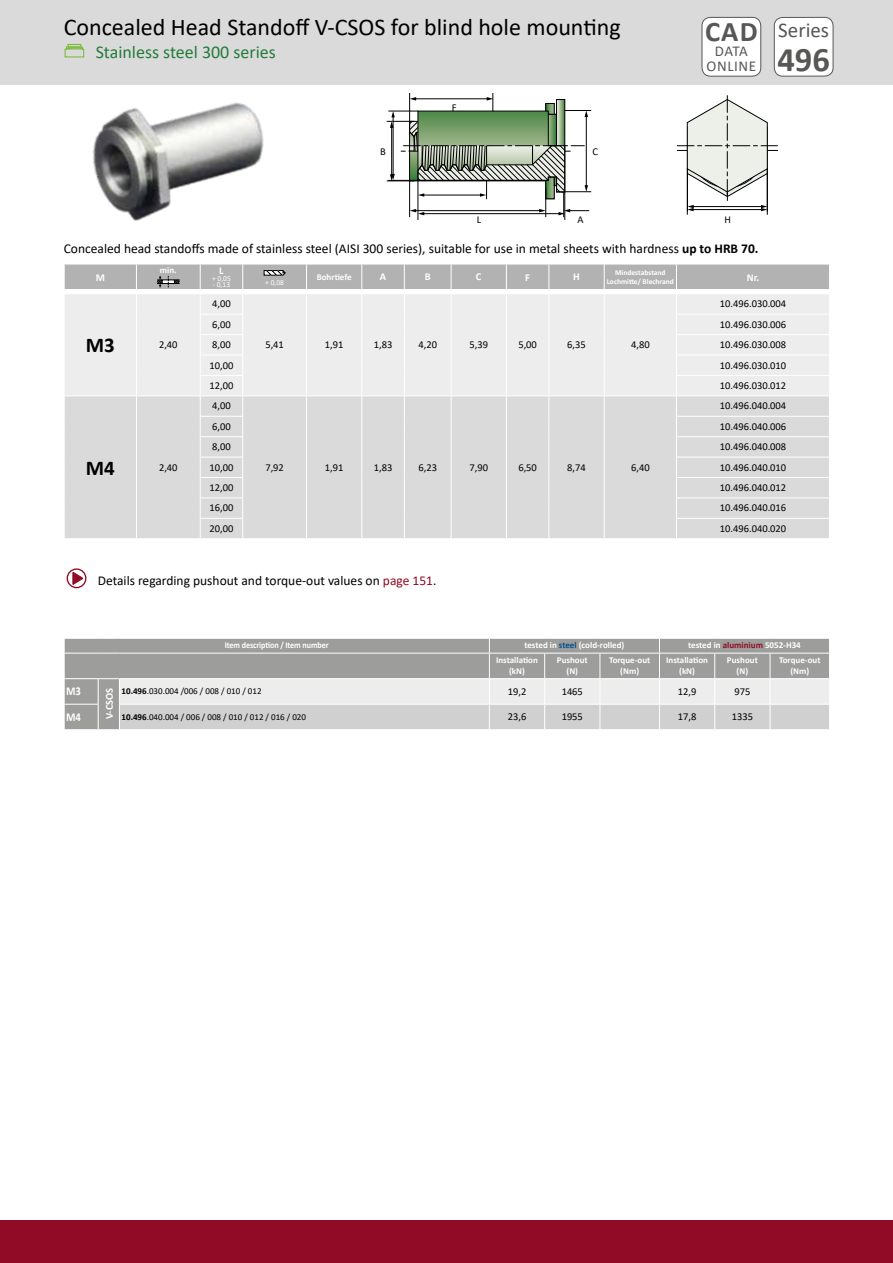
<style>
.page{position:relative;width:893px;height:1263px;background:#fff}
.page>*{position:absolute;margin:0;border:0;box-sizing:border-box;transform-origin:0 0}
.t1{font:700 34.5px "Calibri";color:#575756}
.t2{font:700 28.5px "Calibri";color:#575756}
.t3{font:24px "Calibri";color:#000}
.t4{font:21px "Calibri";color:#575756}
.t5{font:700 21px "Calibri";color:#000}
.t6{font:18px "Calibri";color:#237c39}
.t7{font:15px/15px "Calibri";letter-spacing:.04em;color:#575756;text-align:center}
.t8{font:13.5px "Calibri";color:#000}
.t9{font:700 12px "Calibri";color:#fff;scale:.9 1}
.t10{font:10.5px "Calibri";color:#000}
.t11{font:700 10.5px "Calibri";color:#fff}
.t12{font:700 9px/10.5px "Calibri";color:#fff;text-align:center}
.t13{font:9px "Calibri";color:#000}
.t14{font:700 9px "Calibri";color:#fff;scale:.9 1}
.t15{font:700 7.5px/9px "Calibri";color:#fff;text-align:center}
.t16{font:7.5px "Calibri";color:#fff}
.s1{font-weight:700}
.s2{color:#910b26}
.s3{color:#00528d}
</style>
<div class="page">
<div style="left:0;top:1220px;width:893px;height:43px;background:#910b26"></div>
<div style="left:0;top:0;width:893px;height:85px;background:#dadada"></div>
<img style="left:92px;top:102px;width:172px;height:119px">
<svg style="left:73px;top:572px;width:10px;height:12px"></svg>
<div style="left:67px;top:568px;width:19px;height:20px;border:1px solid #910b26;border-radius:50%"></div>
<svg style="left:387px;top:93px;width:204px;height:127px"></svg>
<hr style="left:687px;top:168px;width:1px;height:47px;background:#000">
<hr style="left:767px;top:168px;width:1px;height:47px;background:#000">
<svg style="left:677px;top:95px;width:101px;height:116px"></svg>
<svg style="left:65px;top:44px;width:19px;height:13px"></svg>
<div style="left:774px;top:17px;width:59px;height:59px;background:#fff;border-radius:9px"></div>
<div style="left:774px;top:17px;width:59px;height:60px;border:1px solid #575756;border-radius:9px"></div>
<div style="left:702px;top:17px;width:59px;height:59px;background:#fff;border-radius:9px"></div>
<div style="left:702px;top:17px;width:59px;height:60px;border:1px solid #575756;border-radius:9px"></div>
<svg style="left:64px;top:264px;width:766px;height:274px;background:#dfdfdf"></svg>
<svg style="left:64px;top:638px;width:766px;height:92px;background:#c2c2c2"></svg>
<h3 class="t3" style="left:64px;top:10px;width:558px">Concealed Head Standoff V-CSOS for blind hole mounting</h3>
<h3 class="t6" style="left:96px;top:40px;width:182px">Stainless steel 300 series</h3>
<p class="t10" style="left:380px;top:144px;width:7px">B</p>
<p class="t10" style="left:452px;top:100px;width:6px">F</p>
<p class="t10" style="left:592px;top:144px;width:7px">C</p>
<h2 class="t2" style="left:705px;top:11px;width:54px">CAD</h2>
<h3 class="t7" style="left:707px;top:43px;width:51px">DATA<br>ONLINE</h3>
<h3 class="t4" style="left:778px;top:16px;width:52px">Series</h3>
<h1 class="t1" style="left:777px;top:35px;width:54px">496</h1>
<p class="t10" style="left:477px;top:212px;width:6px">L</p>
<p class="t10" style="left:577px;top:212px;width:8px">A</p>
<p class="t10" style="left:724px;top:212px;width:8px">H</p>
<p class="t8" style="left:64px;top:239px;width:696px">Concealed head standoffs made of stainless steel (AISI 300 series), suitable for use in metal sheets with hardness <span class="s1">up to HRB 70.</span></p>
<p class="t11" style="left:96px;top:270px;width:11px">M</p>
<p class="t12" style="left:160px;top:265px;width:18px">min.</p>
<p class="t11" style="left:219px;top:263px;width:6px">L</p>
<p class="t16" style="left:212px;top:274px;width:20px">+ 0,05</p>
<p class="t16" style="left:213px;top:280px;width:19px">- 0,13</p>
<p class="t16" style="left:265px;top:277px;width:20px">+ 0,08</p>
<p class="t12" style="left:317px;top:271px;width:36px">Bohrtiefe</p>
<p class="t11" style="left:380px;top:269px;width:8px">A</p>
<p class="t11" style="left:425px;top:269px;width:7px">B</p>
<p class="t11" style="left:476px;top:269px;width:7px">C</p>
<p class="t11" style="left:525px;top:270px;width:6px">F</p>
<p class="t11" style="left:573px;top:269px;width:8px">H</p>
<p class="t15" style="left:607px;top:268px;width:69px">Mindestabstand<br>Lochmitte/ Blechrand</p>
<p class="t11" style="left:747px;top:270px;width:14px">Nr.</p>
<h3 class="t5" style="left:86px;top:330px;width:31px">M3</h3>
<p class="t10" style="left:159px;top:337px;width:20px">2,40</p>
<h3 class="t5" style="left:86px;top:453px;width:31px">M4</h3>
<p class="t10" style="left:159px;top:460px;width:20px">2,40</p>
<p class="t10" style="left:212px;top:296px;width:20px">4,00</p>
<p class="t10" style="left:720px;top:296px;width:68px">10.496.030.004</p>
<p class="t10" style="left:212px;top:317px;width:20px">6,00</p>
<p class="t10" style="left:720px;top:317px;width:68px">10.496.030.006</p>
<p class="t10" style="left:212px;top:337px;width:20px">8,00</p>
<p class="t10" style="left:720px;top:337px;width:68px">10.496.030.008</p>
<p class="t10" style="left:210px;top:358px;width:25px">10,00</p>
<p class="t10" style="left:720px;top:358px;width:68px">10.496.030.010</p>
<p class="t10" style="left:210px;top:378px;width:25px">12,00</p>
<p class="t10" style="left:720px;top:378px;width:68px">10.496.030.012</p>
<p class="t10" style="left:265px;top:337px;width:20px">5,41</p>
<p class="t10" style="left:325px;top:337px;width:20px">1,91</p>
<p class="t10" style="left:374px;top:337px;width:20px">1,83</p>
<p class="t10" style="left:418px;top:337px;width:20px">4,20</p>
<p class="t10" style="left:469px;top:337px;width:20px">5,39</p>
<p class="t10" style="left:518px;top:337px;width:20px">5,00</p>
<p class="t10" style="left:567px;top:337px;width:20px">6,35</p>
<p class="t10" style="left:631px;top:337px;width:20px">4,80</p>
<p class="t10" style="left:212px;top:399px;width:20px">4,00</p>
<p class="t10" style="left:720px;top:399px;width:68px">10.496.040.004</p>
<p class="t10" style="left:212px;top:419px;width:20px">6,00</p>
<p class="t10" style="left:720px;top:419px;width:68px">10.496.040.006</p>
<p class="t10" style="left:212px;top:439px;width:20px">8,00</p>
<p class="t10" style="left:720px;top:439px;width:68px">10.496.040.008</p>
<p class="t10" style="left:210px;top:460px;width:25px">10,00</p>
<p class="t10" style="left:720px;top:460px;width:68px">10.496.040.010</p>
<p class="t10" style="left:210px;top:480px;width:25px">12,00</p>
<p class="t10" style="left:720px;top:480px;width:68px">10.496.040.012</p>
<p class="t10" style="left:210px;top:501px;width:25px">16,00</p>
<p class="t10" style="left:720px;top:501px;width:68px">10.496.040.016</p>
<p class="t10" style="left:210px;top:521px;width:25px">20,00</p>
<p class="t10" style="left:720px;top:521px;width:68px">10.496.040.020</p>
<p class="t10" style="left:265px;top:460px;width:20px">7,92</p>
<p class="t10" style="left:325px;top:460px;width:20px">1,91</p>
<p class="t10" style="left:374px;top:460px;width:20px">1,83</p>
<p class="t10" style="left:418px;top:460px;width:20px">6,23</p>
<p class="t10" style="left:469px;top:460px;width:20px">7,90</p>
<p class="t10" style="left:518px;top:460px;width:20px">6,50</p>
<p class="t10" style="left:567px;top:460px;width:20px">8,74</p>
<p class="t10" style="left:631px;top:460px;width:20px">6,40</p>
<p class="t8" style="left:98px;top:571px;width:340px">Details regarding pushout and torque-out values on <span class="s2">page 151</span>.</p>
<p class="t14" style="left:225px;top:639px;width:117px">Item description / Item number</p>
<p class="t12" style="left:524px;top:640px;width:101px">tested in <span class="s3">steel</span> (cold-rolled)</p>
<p class="t12" style="left:688px;top:640px;width:114px">tested in <span class="s2">aluminium</span> 5052-H34</p>
<p class="t12" style="left:496px;top:655px;width:43px">Installation (kN)</p>
<p class="t12" style="left:557px;top:655px;width:32px">Pushout (N)</p>
<p class="t12" style="left:609px;top:655px;width:43px">Torque-out (Nm)</p>
<p class="t12" style="left:666px;top:655px;width:43px">Installation (kN)</p>
<p class="t12" style="left:727px;top:655px;width:32px">Pushout (N)</p>
<p class="t12" style="left:779px;top:655px;width:43px">Torque-out (Nm)</p>
<p class="t9" style="left:66px;top:683px;width:18px">M3</p>
<p class="t11" style="left:102px;top:719px;width:33px;rotate:-90deg">V-CSOS</p>
<p class="t13" style="left:122px;top:685px;width:142px"><span class="s1">10.496</span>.030.004 /006 / 008 / 010 / 012</p>
<p class="t10" style="left:508px;top:684px;width:20px">19,2</p>
<p class="t10" style="left:562px;top:684px;width:23px">1465</p>
<p class="t10" style="left:678px;top:684px;width:20px">12,9</p>
<p class="t10" style="left:734px;top:684px;width:17px">975</p>
<p class="t9" style="left:66px;top:708px;width:18px">M4</p>
<p class="t13" style="left:122px;top:710px;width:186px"><span class="s1">10.496</span>.040.004 / 006 / 008 / 010 / 012 / 016 / 020</p>
<p class="t10" style="left:508px;top:709px;width:20px">23,6</p>
<p class="t10" style="left:562px;top:709px;width:23px">1955</p>
<p class="t10" style="left:678px;top:709px;width:20px">17,8</p>
<p class="t10" style="left:732px;top:709px;width:23px">1335</p>
</div>
